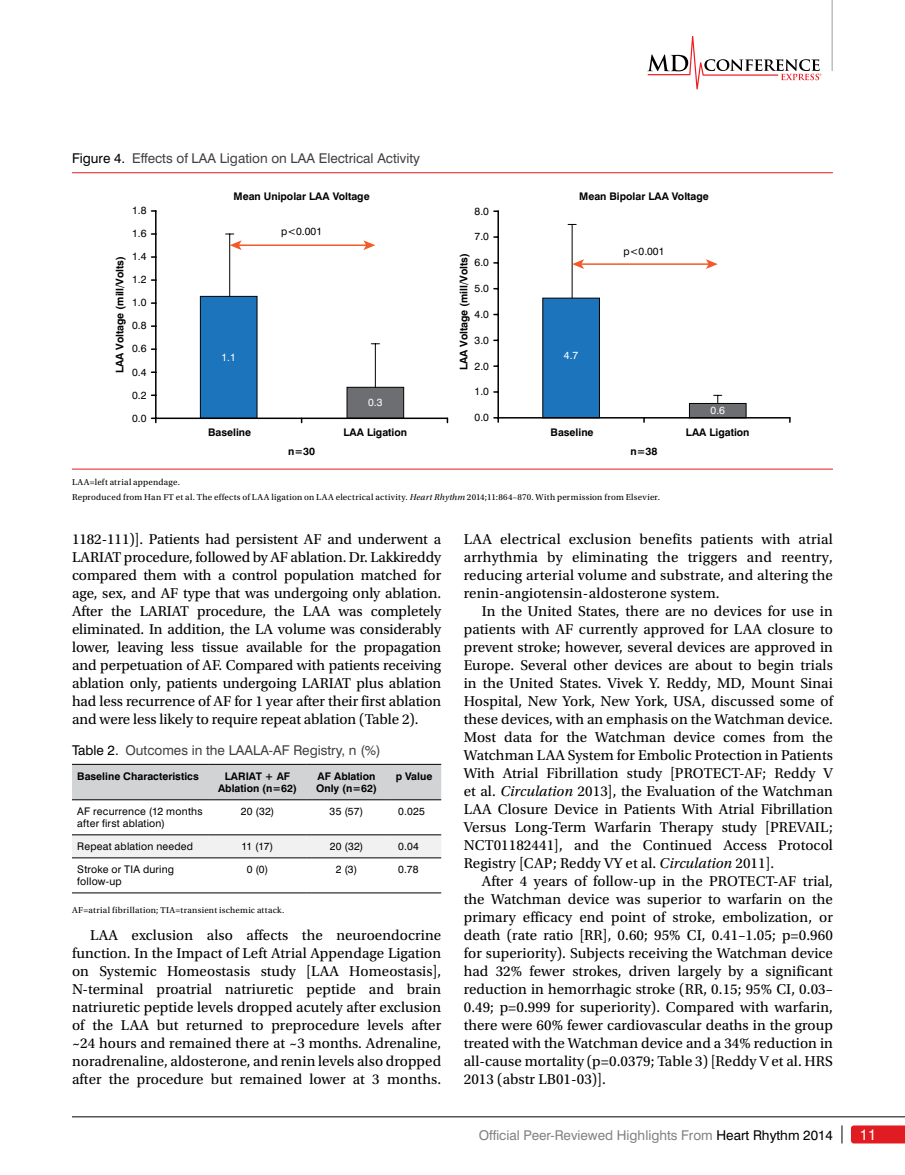
<style>
.page{position:relative;width:905px;height:1175px;background:#fff}
.page>*{position:absolute;margin:0;border:0;box-sizing:border-box;transform-origin:0 0}
.t1{font:15px/18px "Utopia Std";letter-spacing:.005em;color:#000;text-align:justify}
.t2{font:15px "Swiss 721 BT";color:#fff}
.t3{font:13.5px "Swiss 721 BT";color:#414042}
.t4{font:13.5px "Swiss 721 BT";color:#808285}
.t5{font:700 10.5px/12px "Swiss 721 BT";color:#000;text-align:center}
.t6{font:10.5px/23.1px "Swiss 721 BT";letter-spacing:.02em;color:#000}
.t7{font:10.5px "Swiss 721 BT";color:#fff}
.t8{font:9px/15px "Utopia Std";letter-spacing:.03em;color:#000}
.s1{color:#000}
.s2{font-style:italic}
</style>
<div class="page">
<svg style="left:647px;top:36px;width:174px;height:53px"></svg>
<hr style="left:831px;top:0;width:1px;height:71px;background:#bcbec0">
<hr style="left:72px;top:1116px;width:832px;height:1px;background:#000">
<svg style="left:841px;top:1125px;width:1px;height:18px"></svg>
<svg style="left:851px;top:1125px;width:53px;height:18px"></svg>
<div style="left:72px;top:765px;width:369px;height:34px;background:#d1d3d4"></div>
<div style="left:72px;top:835px;width:369px;height:22px;background:#f1f1f2"></div>
<hr style="left:72px;top:764px;width:137px;height:1px;background:#000">
<hr style="left:209px;top:764px;width:97px;height:1px;background:#000">
<hr style="left:306px;top:764px;width:81px;height:1px;background:#000">
<hr style="left:387px;top:764px;width:54px;height:1px;background:#000">
<hr style="left:72px;top:799px;width:137px;height:1px;background:#000">
<hr style="left:209px;top:799px;width:97px;height:1px;background:#000">
<hr style="left:306px;top:799px;width:81px;height:1px;background:#000">
<hr style="left:387px;top:799px;width:54px;height:1px;background:#000">
<hr style="left:72px;top:834px;width:137px;height:1px;background:#000">
<hr style="left:209px;top:834px;width:97px;height:1px;background:#000">
<hr style="left:306px;top:834px;width:81px;height:1px;background:#000">
<hr style="left:387px;top:834px;width:54px;height:1px;background:#000">
<hr style="left:72px;top:857px;width:137px;height:1px;background:#000">
<hr style="left:209px;top:857px;width:97px;height:1px;background:#000">
<hr style="left:306px;top:857px;width:81px;height:1px;background:#000">
<hr style="left:387px;top:857px;width:54px;height:1px;background:#000">
<hr style="left:72px;top:892px;width:137px;height:1px;background:#000">
<hr style="left:209px;top:892px;width:97px;height:1px;background:#000">
<hr style="left:306px;top:892px;width:81px;height:1px;background:#000">
<hr style="left:387px;top:892px;width:54px;height:1px;background:#000">
<hr style="left:72px;top:172px;width:760px;height:1px;background:#e11b22">
<hr style="left:72px;top:469px;width:760px;height:1px;background:#e11b22">
<hr style="left:155px;top:211px;width:1px;height:207px;background:#000">
<svg style="left:151px;top:417px;width:5px;height:5px"></svg>
<div style="left:200px;top:296px;width:57px;height:123px;background:#1c75bc;border:1px solid #000"></div>
<div style="left:346px;top:387px;width:58px;height:32px;background:#6d6e71;border:1px solid #000"></div>
<hr style="left:229px;top:234px;width:1px;height:62px;background:#000">
<hr style="left:375px;top:344px;width:1px;height:43px;background:#000">
<hr style="left:238px;top:244px;width:129px;height:2px;background:#f15a29">
<svg style="left:226px;top:234px;width:16px;height:16px"></svg>
<svg style="left:363px;top:240px;width:12px;height:10px"></svg>
<hr style="left:497px;top:211px;width:2px;height:207px;background:#000">
<svg style="left:494px;top:417px;width:5px;height:5px"></svg>
<div style="left:542px;top:298px;width:58px;height:120px;background:#1c75bc;border:1px solid #000"></div>
<div style="left:689px;top:403px;width:57px;height:15px;background:#6d6e71;border:1px solid #000"></div>
<hr style="left:571px;top:224px;width:1px;height:74px;background:#000">
<svg style="left:713px;top:395px;width:8px;height:8px"></svg>
<hr style="left:580px;top:263px;width:129px;height:2px;background:#f15a29">
<svg style="left:572px;top:259px;width:12px;height:10px"></svg>
<svg style="left:705px;top:259px;width:12px;height:10px"></svg>
<hr style="left:498px;top:417px;width:291px;height:1px;background:#000">
<hr style="left:156px;top:417px;width:291px;height:2px;background:#000">
<p class="t3" style="left:72px;top:150px;width:349px"><span class="s1">Figure 4.</span> Effects of LAA Ligation on LAA Electrical Activity</p>
<p class="t6" style="left:132px;top:199px;width:16px;text-align:justify">1.8<br>1.6<br>1.4<br>1.2<br>1.0</p>
<p class="t5" style="left:114px;top:373px;width:118px;rotate:-90deg">LAA Voltage (mill/Volts)</p>
<p class="t6" style="left:132px;top:314px;width:16px;text-align:justify">0.8<br>0.6<br>0.4<br>0.2<br>0.0</p>
<p class="t5" style="left:233px;top:190px;width:138px">Mean Unipolar LAA Voltage</p>
<p class="t6" style="left:281px;top:220px;width:42px">p&lt;0.001</p>
<p class="t7" style="left:221px;top:350px;width:16px">1.1</p>
<p class="t5" style="left:208px;top:426px;width:45px">Baseline</p>
<p class="t7" style="left:368px;top:396px;width:16px">0.3</p>
<p class="t5" style="left:343px;top:426px;width:65px">LAA Ligation</p>
<p class="t6" style="left:474px;top:199px;width:16px">8.0</p>
<p class="t6" style="left:474px;top:225px;width:16px">7.0</p>
<p class="t6" style="left:474px;top:251px;width:16px">6.0</p>
<p class="t6" style="left:474px;top:277px;width:16px">5.0</p>
<p class="t6" style="left:474px;top:302px;width:16px">4.0</p>
<p class="t5" style="left:457px;top:370px;width:118px;rotate:-90deg">LAA Voltage (mill/Volts)</p>
<p class="t6" style="left:474px;top:328px;width:16px">3.0</p>
<p class="t6" style="left:474px;top:354px;width:16px">2.0</p>
<p class="t6" style="left:474px;top:380px;width:16px">1.0</p>
<p class="t6" style="left:474px;top:406px;width:16px">0.0</p>
<p class="t5" style="left:579px;top:190px;width:131px">Mean Bipolar LAA Voltage</p>
<p class="t6" style="left:623px;top:239px;width:42px">p&lt;0.001</p>
<p class="t7" style="left:564px;top:348px;width:16px">4.7</p>
<p class="t5" style="left:550px;top:426px;width:45px">Baseline</p>
<p class="t7" style="left:710px;top:404px;width:16px">0.6</p>
<p class="t5" style="left:686px;top:426px;width:65px">LAA Ligation</p>
<p class="t5" style="left:288px;top:445px;width:28px">n=30</p>
<p class="t5" style="left:630px;top:445px;width:28px">n=38</p>
<p class="t8" style="left:72px;top:474px;width:589px">LAA=left atrial appendage.<br>Reproduced from Han FT et al. The effects of LAA ligation on LAA electrical activity. <span class="s2">Heart Rhythm</span> 2014;11:864–870. With permission from Elsevier.</p>
<p class="t1" style="left:72px;top:530px;width:371px">1182-111)]. Patients had persistent AF and underwent a LARIAT procedure, followed by AF ablation. Dr. Lakkireddy compared them with a control population matched for age, sex, and AF type that was undergoing only ablation.<br>After the LARIAT procedure, the LAA was completely eliminated. In addition, the LA volume was considerably lower, leaving less tissue available for the propagation and perpetuation of AF. Compared with patients receiving ablation only, patients undergoing LARIAT plus ablation had less recurrence of AF for 1 year after their first ablation and were less likely to require repeat ablation (Table 2).</p>
<p class="t3" style="left:72px;top:742px;width:310px"><span class="s1">Table 2.</span> Outcomes in the LAALA-AF Registry, n (%)</p>
<p class="t5" style="left:77px;top:770px;width:123px">Baseline Characteristics</p>
<p class="t5" style="left:218px;top:770px;width:80px">LARIAT + AF<br>Ablation (n=62)</p>
<p class="t5" style="left:316px;top:770px;width:62px;text-align:left">AF Ablation<br>Only (n=62)</p>
<p class="t5" style="left:396px;top:770px;width:38px">p Value</p>
<p class="t6" style="left:77px;top:805px;width:127px;line-height:12px">AF recurrence (12 months after first ablation)</p>
<p class="t6" style="left:241px;top:800px;width:35px">20 (32)</p>
<p class="t6" style="left:329px;top:800px;width:35px">35 (57)</p>
<p class="t6" style="left:398px;top:800px;width:28px">0.025</p>
<p class="t6" style="left:77px;top:835px;width:117px">Repeat ablation needed</p>
<p class="t6" style="left:241px;top:835px;width:33px">11 (17)</p>
<p class="t6" style="left:330px;top:835px;width:35px">20 (32)</p>
<p class="t6" style="left:398px;top:835px;width:22px">0.04</p>
<p class="t6" style="left:77px;top:863px;width:98px;line-height:12px">Stroke or TIA during follow-up</p>
<p class="t6" style="left:247px;top:858px;width:23px">0 (0)</p>
<p class="t6" style="left:336px;top:858px;width:23px">2 (3)</p>
<p class="t6" style="left:398px;top:858px;width:22px">0.78</p>
<p class="t8" style="left:72px;top:902px;width:214px">AF=atrial fibrillation; TIA=transient ischemic attack.</p>
<p class="t1" style="left:72px;top:926px;width:371px;text-indent:18px">LAA exclusion also affects the neuroendocrine function. In the Impact of Left Atrial Appendage Ligation on Systemic Homeostasis study [LAA Homeostasis], N-terminal proatrial natriuretic peptide and brain natriuretic peptide levels dropped acutely after exclusion of the LAA but returned to preprocedure levels after ~24 hours and remained there at ~3 months. Adrenaline, noradrenaline, aldosterone, and renin levels also dropped after the procedure but remained lower at 3 months.</p>
<p class="t1" style="left:464px;top:530px;width:371px">LAA electrical exclusion benefits patients with atrial arrhythmia by eliminating the triggers and reentry, reducing arterial volume and substrate, and altering the renin-angiotensin-aldosterone system.</p>
<p class="t1" style="left:464px;top:602px;width:371px;text-indent:18px">In the United States, there are no devices for use in patients with AF currently approved for LAA closure to prevent stroke; however, several devices are approved in Europe. Several other devices are about to begin trials in the United States. Vivek Y. Reddy, MD, Mount Sinai Hospital, New York, New York, USA, discussed some of these devices, with an emphasis on the Watchman device.<br>Most data for the Watchman device comes from the Watchman LAA System for Embolic Protection in Patients With Atrial Fibrillation study [PROTECT-AF; Reddy V et al. <span class="s2">Circulation</span> 2013], the Evaluation of the Watchman LAA Closure Device in Patients With Atrial Fibrillation Versus Long-Term Warfarin Therapy study [PREVAIL; NCT01182441], and the Continued Access Protocol Registry [CAP; Reddy VY et al. <span class="s2">Circulation</span> 2011].</p>
<p class="t1" style="left:464px;top:872px;width:371px;text-indent:18px">After 4 years of follow-up in the PROTECT-AF trial, the Watchman device was superior to warfarin on the primary efficacy end point of stroke, embolization, or death (rate ratio [RR], 0.60; 95% CI, 0.41–1.05; p=0.960 for superiority). Subjects receiving the Watchman device had 32% fewer strokes, driven largely by a significant reduction in hemorrhagic stroke (RR, 0.15; 95% CI, 0.03– 0.49; p=0.999 for superiority). Compared with warfarin, there were 60% fewer cardiovascular deaths in the group treated with the Watchman device and a 34% reduction in all-cause mortality (p=0.0379; Table 3) [Reddy V et al. HRS 2013 (abstr LB01-03)].</p>
<p class="t4" style="left:479px;top:1126px;width:355px">Official Peer-Reviewed Highlights From <span class="s1">Heart Rhythm 2014</span></p>
<p class="t2" style="left:860px;top:1125px;width:18px">11</p>
</div>
